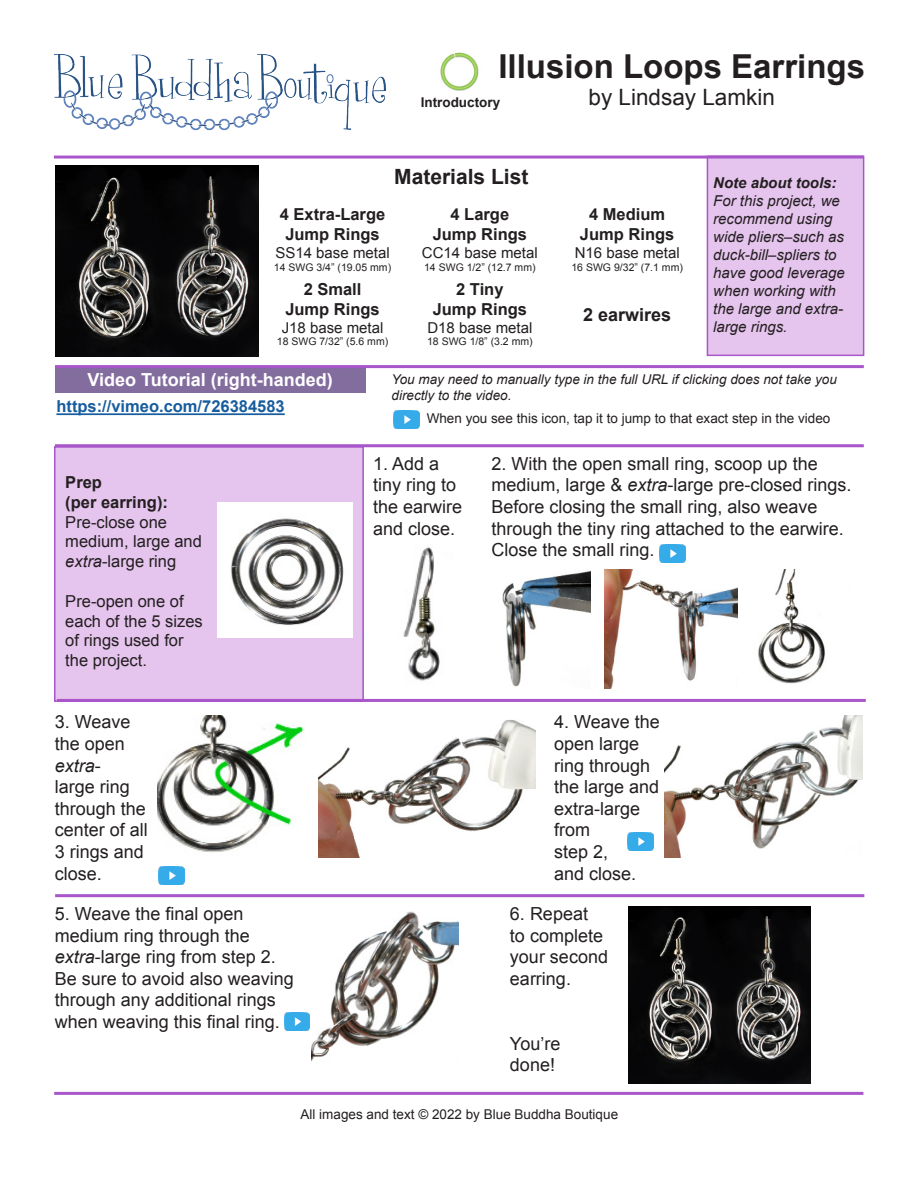
<style>
.page{position:relative;width:918px;height:1188px;background:#fff}
.page>*{position:absolute;margin:0;border:0;box-sizing:border-box;transform-origin:0 0}
.t1{font:700 33px "Arial";color:#231f20}
.t2{font:22.5px "Arial";color:#231f20}
.t3{font:700 21px "Arial";color:#231f20}
.t4{font:18px/21.6px "Arial";color:#231f20}
.t5{font:700 18px "Arial";color:#fff}
.t6{font:700 18px "Arial";color:#231f20}
.t7{font:700 16.5px/19.8px "Arial";color:#231f20;text-align:center}
.t8{font:16.5px/19.8px "Arial";color:#231f20}
.AboutthisWeave{font:700 16.5px "Arial";color:#175d9e}
.t9{font:italic 15px/18px "Arial";color:#231f20}
.t10{font:15px "Arial";color:#231f20}
.t11{font:italic 700 15px "Arial";color:#231f20}
.AboutthisWeave-2{font:13.5px "Arial";color:#231f20}
.AboutthisWeave-3{font:italic 13.5px/16.2px "Arial";color:#231f20}
.t12{font:700 13.5px "Arial";color:#231f20}
.t13{font:10.5px "Arial";color:#231f20}
.s1{font-style:italic}
</style>
<div class="page">
<img style="left:54px;top:54px;width:332px;height:77px">
<img style="left:440px;top:52px;width:39px;height:39px">
<div style="left:707px;top:156px;width:157px;height:200px;background:#e5c4ed;border:2px solid #a856c9"></div>
<div style="left:54px;top:446px;width:310px;height:256px;background:#e5c4ed;border:2px solid #a856c9"></div>
<hr style="left:54px;top:156px;width:810px;height:3px;background:#a856c9">
<hr style="left:57px;top:699px;width:809px;height:3px;background:#a856c9">
<hr style="left:55px;top:894px;width:809px;height:3px;background:#a856c9">
<hr style="left:54px;top:1092px;width:809px;height:3px;background:#a856c9">
<img style="left:56px;top:166px;width:203px;height:190px">
<img style="left:629px;top:907px;width:181px;height:177px">
<div style="left:55px;top:367px;width:310px;height:26px;background:#836c9e"></div>
<hr style="left:56px;top:413px;width:229px;height:2px;background:#175d9e">
<img style="left:393px;top:410px;width:26px;height:18px">
<hr style="left:55px;top:444px;width:809px;height:3px;background:#a856c9">
<hr style="left:55px;top:365px;width:809px;height:3px;background:#a856c9">
<img style="left:659px;top:544px;width:26px;height:18px">
<img style="left:159px;top:866px;width:26px;height:18px">
<img style="left:627px;top:832px;width:26px;height:19px">
<img style="left:284px;top:1012px;width:26px;height:18px">
<img style="left:403px;top:547px;width:37px;height:134px">
<img style="left:502px;top:570px;width:89px;height:117px">
<img style="left:604px;top:569px;width:134px;height:119px">
<img style="left:218px;top:502px;width:134px;height:135px">
<img style="left:318px;top:720px;width:218px;height:138px">
<img style="left:758px;top:569px;width:67px;height:115px">
<img style="left:157px;top:715px;width:147px;height:138px">
<img style="left:665px;top:715px;width:198px;height:143px">
<img style="left:312px;top:911px;width:147px;height:150px">
<h1 class="t1" style="left:498px;top:45px;width:368px">Illusion Loops Earrings</h1>
<p class="t2" style="left:589px;top:82px;width:188px">by Lindsay Lamkin</p>
<p class="t12" style="left:421px;top:93px;width:81px">Introductory</p>
<p class="t3" style="left:394px;top:163px;width:136px">Materials List</p>
<p class="t7" style="left:280px;top:205px;width:107px">4 Extra-Large<br>Jump Rings</p>
<p class="t10" style="left:275px;top:243px;width:116px">SS14 base metal</p>
<p class="t13" style="left:274px;top:260px;width:119px">14 SWG 3/4” (19.05 mm)</p>
<p class="t7" style="left:304px;top:280px;width:59px">2 Small</p>
<p class="t7" style="left:285px;top:300px;width:96px">Jump Rings</p>
<p class="t10" style="left:282px;top:318px;width:103px">J18 base metal</p>
<p class="t13" style="left:277px;top:335px;width:113px">18 SWG 7/32” (5.6 mm)</p>
<p class="t7" style="left:451px;top:205px;width:60px">4 Large</p>
<p class="t7" style="left:433px;top:225px;width:96px">Jump Rings</p>
<p class="t10" style="left:422px;top:243px;width:117px">CC14 base metal</p>
<p class="t13" style="left:424px;top:260px;width:113px">14 SWG 1/2” (12.7 mm)</p>
<p class="t7" style="left:456px;top:280px;width:49px">2 Tiny</p>
<p class="t7" style="left:433px;top:300px;width:96px">Jump Rings</p>
<p class="t10" style="left:427px;top:318px;width:107px">D18 base metal</p>
<p class="t13" style="left:427px;top:335px;width:107px">18 SWG 1/8” (3.2 mm)</p>
<p class="t7" style="left:589px;top:205px;width:78px">4 Medium</p>
<p class="t7" style="left:580px;top:225px;width:96px">Jump Rings</p>
<p class="t10" style="left:575px;top:243px;width:107px">N16 base metal</p>
<p class="t13" style="left:571px;top:260px;width:113px">16 SWG 9/32” (7.1 mm)</p>
<p class="t6" style="left:583px;top:303px;width:90px">2 earwires</p>
<p class="t11" style="left:713px;top:173px;width:125px">Note about tools:</p>
<p class="t9" style="left:713px;top:192px;width:133px">For this project, we recommend using wide pliers–such as duck-bill–spliers to have good leverage when working with the large and extra&shy;large rings.</p>
<p class="t5" style="left:87px;top:368px;width:247px">Video Tutorial (right-handed)</p>
<p class="AboutthisWeave" style="left:56px;top:396px;width:230px">https://vimeo.com/726384583</p>
<p class="t7" style="left:65px;top:473px;width:38px">Prep</p>
<p class="t7" style="left:65px;top:493px;width:104px">(per earring):</p>
<p class="t8" style="left:65px;top:512px;width:138px">Pre-close one medium, large and <span class="s1">extra</span>-large ring</p>
<p class="t8" style="left:65px;top:591px;width:139px">Pre-open one of each of the 5 sizes of rings used for the project.</p>
<p class="AboutthisWeave-3" style="left:392px;top:371px;width:447px">You may need to manually type in the full URL if clicking does not take you directly to the video.</p>
<p class="AboutthisWeave-2" style="left:427px;top:410px;width:405px">When you see this icon, tap it to jump to that exact step in the video</p>
<p class="t4" style="left:373px;top:453px;width:91px">1. Add a tiny ring to the earwire and close.</p>
<p class="t4" style="left:492px;top:453px;width:362px">2. With the open small ring, scoop up the medium, large &amp; <span class="s1">extra</span>-large pre-closed rings.<br>Before closing the small ring, also weave through the tiny ring attached to the earwire.<br>Close the small ring.</p>
<p class="t4" style="left:55px;top:711px;width:95px">3. Weave the open <span class="s1">extra</span>-<br>large ring through the center of all<br>3 rings and close.</p>
<p class="t4" style="left:554px;top:711px;width:107px">4. Weave the open large ring through the large and extra-large from<br>step 2,<br>and close.</p>
<p class="t4" style="left:510px;top:903px;width:100px">6. Repeat<br>to complete your second earring.</p>
<p class="t4" style="left:55px;top:903px;width:241px">5. Weave the final open medium ring through the <span class="s1">extra</span>-large ring from step 2.<br>Be sure to avoid also weaving through any additional rings when weaving this final ring.</p>
<p class="t4" style="left:510px;top:1033px;width:52px">You’re done!</p>
<p class="AboutthisWeave-2" style="left:301px;top:1105px;width:319px">All images and text © 2022 by Blue Buddha Boutique</p>
</div>
